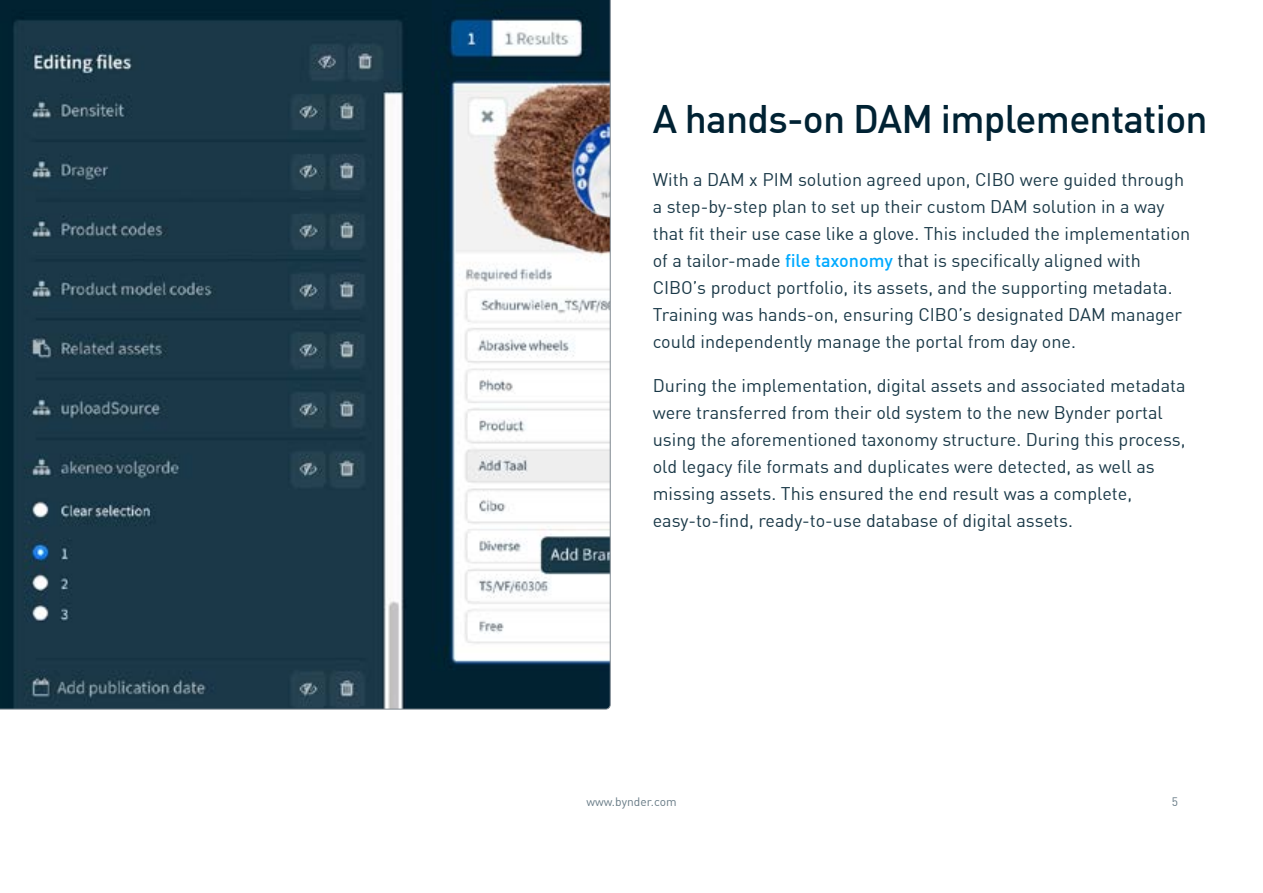
<style>
.page{position:relative;width:1263px;height:893px;background:#fff}
.page>*{position:absolute;margin:0;border:0;box-sizing:border-box;transform-origin:0 0}
.t1{font:500 39px "DIN Offc";letter-spacing:-.02em;color:#023}
.t2{font:18px/27px "DIN Offc";color:#193847}
.t3{font:12px "DIN Offc";color:#667a85}
.s1{font-weight:500;color:#0af}
</style>
<div class="page">
<svg style="left:0;top:0;width:610px;height:709px"></svg>
<h1 class="t1" style="left:653px;top:94px;width:556px">A hands-on DAM implementation</h1>
<p class="t2" style="left:653px;top:166px;width:539px">With a DAM x PIM solution agreed upon, CIBO were guided through a step-by-step plan to set up their custom DAM solution in a way that fit their use case like a glove. This included the implementation of a tailor-made <span class="s1">file taxonomy</span> that is specifically aligned with CIBO’s product portfolio, its assets, and the supporting metadata.<br>Training was hands-on, ensuring CIBO’s designated DAM manager could independently manage the portal from day one.</p>
<p class="t2" style="left:653px;top:372px;width:534px">During the implementation, digital assets and associated metadata were transferred from their old system to the new Bynder portal using the aforementioned taxonomy structure. During this process, old legacy file formats and duplicates were detected, as well as missing assets. This ensured the end result was a complete, easy-to-find, ready-to-use database of digital assets.</p>
<p class="t3" style="left:586px;top:794px;width:92px">www.bynder.com</p>
<p class="t3" style="left:1172px;top:794px;width:8px">5</p>
</div>
